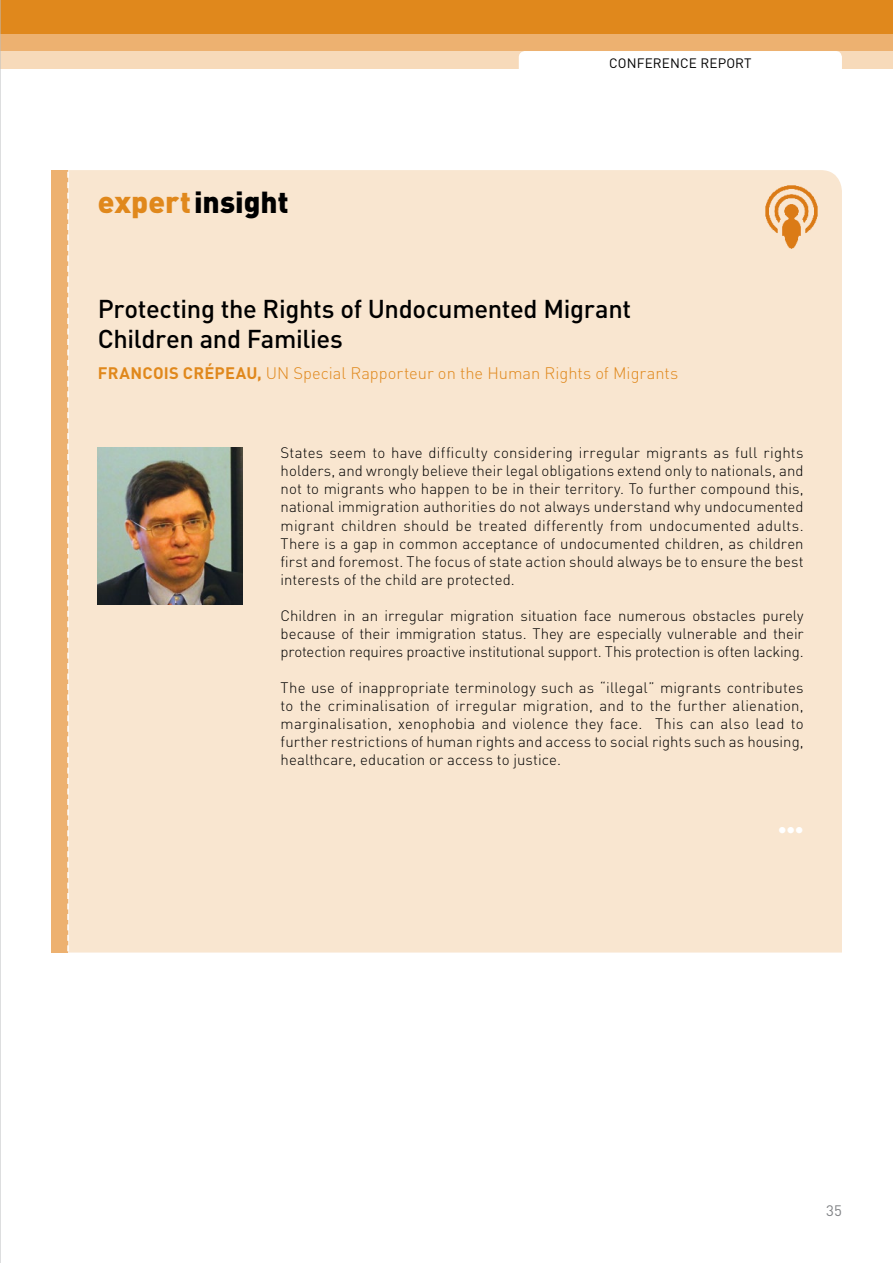
<style>
.page{position:relative;width:893px;height:1263px;background:#fff}
.page>*{position:absolute;margin:0;border:0;box-sizing:border-box;transform-origin:0 0}
.t1{font:900 30px "DIN Pro";color:#000}
.t2{font:900 30px "Proxima Nova";color:#fff}
.t3{font:500 25.5px/30.6px "DIN Pro";letter-spacing:-.015em;color:#000}
.t4{font:300 16.5px "DIN Pro";color:#e0881c}
.t5{font:700 16.5px "DIN Pro";letter-spacing:.01em;color:#e0881c}
.t6{font:300 15px/18px "DIN Pro";color:#000;text-align:justify}
.t7{font:15px "DIN Pro";color:#808285}
.t8{font:13.5px "DIN Pro";letter-spacing:.01em;color:#000}
.s1{color:#e0881c}
.s2{font-weight:700}
</style>
<div class="page">
<div style="left:0;top:0;width:893px;height:34px;background:#e0881c"></div>
<div style="left:0;top:34px;width:893px;height:17px;background:#edb170"></div>
<div style="left:0;top:51px;width:893px;height:17px;background:#f7daba"></div>
<div style="left:519px;top:51px;width:323px;height:17px;background:#fff"></div>
<hr style="left:0;top:0;width:1px;height:1263px;background:#bcbec0">
<div style="left:68px;top:170px;width:774px;height:782px;background:#f9e6d0"></div>
<img style="left:761px;top:181px;width:60px;height:70px">
<div style="left:51px;top:170px;width:17px;height:782px;background:#edb170"></div>
<svg style="left:67px;top:172px;width:2px;height:779px"></svg>
<img style="left:98px;top:447px;width:144px;height:157px">
<h1 class="t1" style="left:98px;top:182px;width:192px"><span class="s1">expert</span> insight</h1>
<p class="t8" style="left:609px;top:54px;width:144px">CONFERENCE REPORT</p>
<h2 class="t3" style="left:98px;top:292px;width:535px">Protecting the Rights of Undocumented Migrant<br>Children and Families</h2>
<p class="t5" style="left:98px;top:362px;width:55px">FRANCOIS</p>
<p class="t5" style="left:183px;top:362px;width:43px">CRÉPEAU</p>
<p class="t4" style="left:257px;top:362px;width:422px"><span class="s2">,</span> UN Special Rapporteur on the Human Rights of Migrants</p>
<p class="t6" style="left:281px;top:443px;width:525px">States seem to have difficulty considering irregular migrants as full rights holders, and wrongly believe their legal obligations extend only to nationals, and not to migrants who happen to be in their territory. To further compound this, national immigration authorities do not always understand why undocumented migrant children should be treated differently from undocumented adults.<br>There is a gap in common acceptance of undocumented children, as children first and foremost. The focus of state action should always be to ensure the best interests of the child are protected.</p>
<p class="t6" style="left:281px;top:605px;width:525px">Children in an irregular migration situation face numerous obstacles purely because of their immigration status. They are especially vulnerable and their protection requires proactive institutional support. This protection is often lacking.</p>
<p class="t6" style="left:281px;top:677px;width:525px">The use of inappropriate terminology such as “illegal” migrants contributes to the criminalisation of irregular migration, and to the further alienation, marginalisation, xenophobia and violence they face. This can also lead to further restrictions of human rights and access to social rights such as housing, healthcare, education or access to justice.</p>
<h1 class="t2" style="left:778px;top:805px;width:27px">…</h1>
<p class="t7" style="left:826px;top:1200px;width:17px">35</p>
</div>
